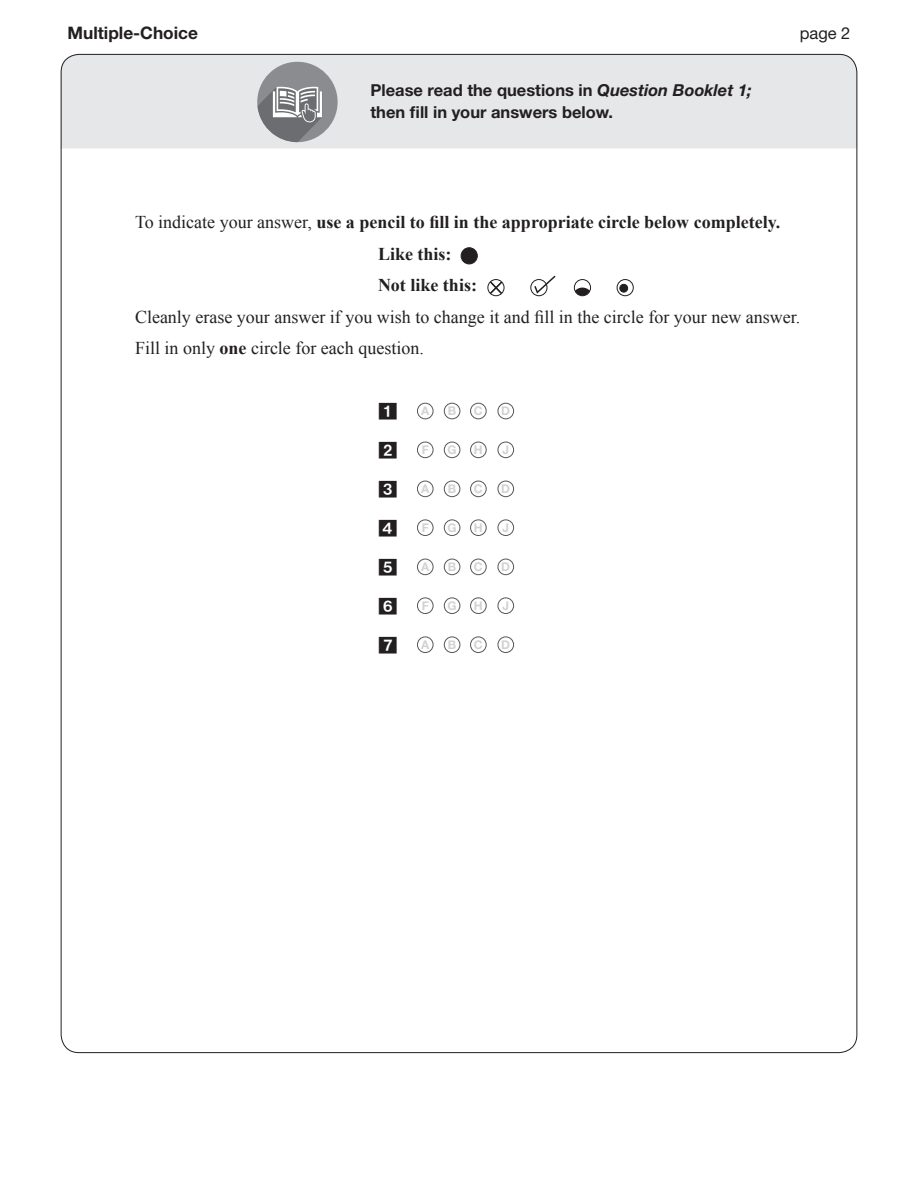
<style>
.page{position:relative;width:918px;height:1188px;background:#fff}
.page>*{position:absolute;margin:0;border:0;box-sizing:border-box;transform-origin:0 0}
._9_Directions_Fill_i{font:18px "Times New Roman";color:#231f20}
._9_Directions_Fill_i-2{font:700 18px "Times New Roman";color:#231f20}
.t1{font:700 17.25px "Helvetica Neue LT Std";color:#231f20}
.t2{font:700 16.5px/22.5px "Helvetica Neue LT Std";color:#231f20}
.t3{font:16.5px "Helvetica Neue LT Std";color:#231f20}
.t4{font:700 12px "Helvetica Neue";color:#d1d2d4}
.s1{font-style:italic}
.s2{font-weight:400}
.s3{font-weight:700}
</style>
<div class="page">
<div style="left:61px;top:54px;width:796px;height:94px;background:#e6e7e9"></div>
<div style="left:257px;top:62px;width:81px;height:80px;background:#8a8c8f;border-radius:50%"></div>
<svg style="left:258px;top:86px;width:64px;height:56px"></svg>
<div style="left:461px;top:248px;width:16px;height:16px;background:#231f20;border-radius:50%"></div>
<div style="left:461px;top:247px;width:17px;height:17px;border:1px solid #231f20;border-radius:50%"></div>
<svg style="left:488px;top:276px;width:146px;height:20px"></svg>
<div style="left:417px;top:403px;width:17px;height:16px;border:1px solid #57585a;border-radius:50%"></div>
<div style="left:444px;top:403px;width:16px;height:16px;border:1px solid #57585a;border-radius:50%"></div>
<div style="left:470px;top:403px;width:17px;height:16px;border:1px solid #57585a;border-radius:50%"></div>
<div style="left:498px;top:403px;width:16px;height:16px;border:1px solid #57585a;border-radius:50%"></div>
<div style="left:417px;top:442px;width:17px;height:16px;border:1px solid #57585a;border-radius:50%"></div>
<div style="left:444px;top:442px;width:16px;height:16px;border:1px solid #57585a;border-radius:50%"></div>
<div style="left:470px;top:442px;width:17px;height:16px;border:1px solid #57585a;border-radius:50%"></div>
<div style="left:498px;top:442px;width:16px;height:16px;border:1px solid #57585a;border-radius:50%"></div>
<div style="left:417px;top:481px;width:17px;height:16px;border:1px solid #57585a;border-radius:50%"></div>
<div style="left:444px;top:481px;width:16px;height:16px;border:1px solid #57585a;border-radius:50%"></div>
<div style="left:470px;top:481px;width:17px;height:16px;border:1px solid #57585a;border-radius:50%"></div>
<div style="left:498px;top:481px;width:16px;height:16px;border:1px solid #57585a;border-radius:50%"></div>
<div style="left:417px;top:519px;width:17px;height:17px;border:1px solid #57585a;border-radius:50%"></div>
<div style="left:444px;top:519px;width:16px;height:17px;border:1px solid #57585a;border-radius:50%"></div>
<div style="left:470px;top:519px;width:17px;height:17px;border:1px solid #57585a;border-radius:50%"></div>
<div style="left:498px;top:519px;width:16px;height:17px;border:1px solid #57585a;border-radius:50%"></div>
<div style="left:417px;top:559px;width:17px;height:16px;border:1px solid #57585a;border-radius:50%"></div>
<div style="left:444px;top:559px;width:16px;height:16px;border:1px solid #57585a;border-radius:50%"></div>
<div style="left:470px;top:559px;width:17px;height:16px;border:1px solid #57585a;border-radius:50%"></div>
<div style="left:498px;top:559px;width:16px;height:16px;border:1px solid #57585a;border-radius:50%"></div>
<div style="left:417px;top:597px;width:17px;height:17px;border:1px solid #57585a;border-radius:50%"></div>
<div style="left:444px;top:597px;width:16px;height:17px;border:1px solid #57585a;border-radius:50%"></div>
<div style="left:470px;top:597px;width:17px;height:17px;border:1px solid #57585a;border-radius:50%"></div>
<div style="left:498px;top:597px;width:16px;height:17px;border:1px solid #57585a;border-radius:50%"></div>
<div style="left:417px;top:636px;width:17px;height:17px;border:1px solid #57585a;border-radius:50%"></div>
<div style="left:444px;top:636px;width:16px;height:17px;border:1px solid #57585a;border-radius:50%"></div>
<div style="left:470px;top:636px;width:17px;height:17px;border:1px solid #57585a;border-radius:50%"></div>
<div style="left:498px;top:636px;width:16px;height:17px;border:1px solid #57585a;border-radius:50%"></div>
<p class="t1" style="left:68px;top:22px;width:132px">Multiple-Choice</p>
<p class="t3" style="left:800px;top:24px;width:52px">page 2</p>
<p class="t2" style="left:370px;top:78px;width:383px">Please read the questions in <span class="s1">Question Booklet 1; </span>then fill in your answers below.</p>
<p class="_9_Directions_Fill_i-2" style="left:135px;top:210px;width:647px"><span class="s2">To indicate your answer,</span> use a pencil to fill in the appropriate circle below completely.</p>
<p class="_9_Directions_Fill_i-2" style="left:378px;top:242px;width:75px">Like this:</p>
<p class="_9_Directions_Fill_i-2" style="left:378px;top:273px;width:100px">Not like this:</p>
<p class="_9_Directions_Fill_i" style="left:135px;top:305px;width:667px">Cleanly erase your answer if you wish to change it and fill in the circle for your new answer.</p>
<p class="_9_Directions_Fill_i" style="left:135px;top:336px;width:290px">Fill in only <span class="s3">one</span> circle for each question.</p>
<p class="t4" style="left:421px;top:401px;width:10px">A</p>
<p class="t4" style="left:448px;top:401px;width:10px">B</p>
<p class="t4" style="left:474px;top:401px;width:10px">C</p>
<p class="t4" style="left:501px;top:401px;width:10px">D</p>
<p class="t4" style="left:422px;top:442px;width:9px">F</p>
<p class="t4" style="left:448px;top:442px;width:11px">G</p>
<p class="t4" style="left:474px;top:442px;width:10px">H</p>
<p class="t4" style="left:502px;top:442px;width:8px">J</p>
<p class="t4" style="left:421px;top:479px;width:10px">A</p>
<p class="t4" style="left:448px;top:479px;width:10px">B</p>
<p class="t4" style="left:474px;top:479px;width:10px">C</p>
<p class="t4" style="left:501px;top:479px;width:10px">D</p>
<p class="t4" style="left:422px;top:520px;width:9px">F</p>
<p class="t4" style="left:448px;top:520px;width:11px">G</p>
<p class="t4" style="left:474px;top:520px;width:10px">H</p>
<p class="t4" style="left:502px;top:520px;width:8px">J</p>
<p class="t4" style="left:421px;top:557px;width:10px">A</p>
<p class="t4" style="left:448px;top:557px;width:10px">B</p>
<p class="t4" style="left:474px;top:557px;width:10px">C</p>
<p class="t4" style="left:501px;top:557px;width:10px">D</p>
<p class="t4" style="left:422px;top:598px;width:9px">F</p>
<p class="t4" style="left:448px;top:598px;width:11px">G</p>
<p class="t4" style="left:474px;top:598px;width:10px">H</p>
<p class="t4" style="left:502px;top:598px;width:8px">J</p>
<p class="t4" style="left:421px;top:635px;width:10px">A</p>
<p class="t4" style="left:448px;top:635px;width:10px">B</p>
<p class="t4" style="left:474px;top:635px;width:10px">C</p>
<p class="t4" style="left:501px;top:635px;width:10px">D</p>
</div>
